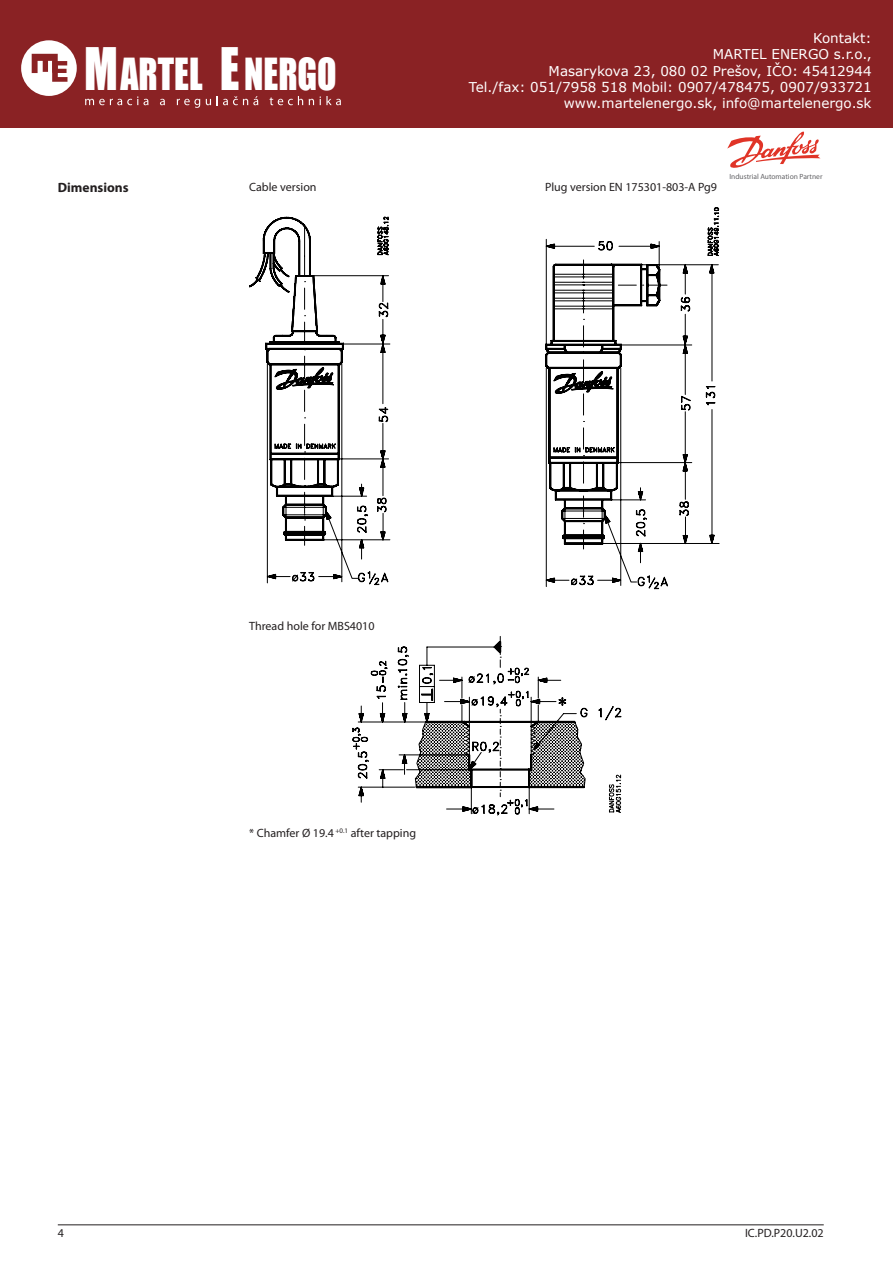
<style>
.page{position:relative;width:893px;height:1263px;background:#fff}
.page>*{position:absolute;margin:0;border:0;box-sizing:border-box;transform-origin:0 0}
.t1{font:40.65px "Impact";color:#fff;scale:.88 1}
.t2{font:13.5px/16.2px "Verdana";color:#fff;text-align:right}
.t3{font:700 13.5px "Myriad Pro";color:#231f20}
.t4{font:12px "Myriad Pro";color:#231f20}
.t5{font:7.5px "Myriad Pro";color:#636366}
.s1{font-size:53.85px}
</style>
<div class="page">
<svg style="left:727px;top:131px;width:93px;height:37px"></svg>
<div style="left:0;top:0;width:893px;height:127px;background:#8a2224"></div>
<svg style="left:85px;top:96px;width:63px;height:9px"></svg>
<svg style="left:160px;top:99px;width:5px;height:6px"></svg>
<svg style="left:177px;top:99px;width:23px;height:9px"></svg>
<svg style="left:206px;top:99px;width:5px;height:6px"></svg>
<svg style="left:217px;top:96px;width:41px;height:9px"></svg>
<svg style="left:270px;top:96px;width:33px;height:9px"></svg>
<svg style="left:309px;top:99px;width:5px;height:6px"></svg>
<svg style="left:320px;top:96px;width:21px;height:9px"></svg>
<div style="left:21px;top:40px;width:56px;height:56px;background:#fff;border-radius:50%"></div>
<svg style="left:32px;top:54px;width:35px;height:28px"></svg>
<hr style="left:58px;top:1224px;width:766px;height:1px;background:#231f20">
<svg style="left:249px;top:217px;width:141px;height:368px"></svg>
<svg style="left:545px;top:207px;width:174px;height:382px"></svg>
<svg style="left:352px;top:636px;width:269px;height:179px"></svg>
<h1 class="t1" style="left:84px;top:43px;width:288px"><span class="s1">M</span>ARTEL <span class="s1">E</span>NERGO</h1>
<p class="t2" style="left:469px;top:30px;width:404px">Kontakt:<br>MARTEL ENERGO s.r.o.,<br>Masarykova 23, 080 02 Prešov, IČO: 45412944<br>Tel./fax: 051/7958 518 Mobil: 0907/478475, 0907/933721 www.martelenergo.sk, info@martelenergo.sk</p>
<p class="t5" style="left:729px;top:172px;width:95px">Industrial Automation Partner</p>
<p class="t3" style="left:58px;top:180px;width:72px">Dimensions</p>
<p class="t4" style="left:249px;top:181px;width:69px">Cable version</p>
<p class="t4" style="left:545px;top:181px;width:173px">Plug version EN 175301-803-A Pg9</p>
<p class="t4" style="left:249px;top:619px;width:127px">Thread hole for MBS4010</p>
<p class="t4" style="left:249px;top:826px;width:168px">* Chamfer Ø 19.4 <sup>+0.1</sup> after tapping</p>
<p class="t4" style="left:58px;top:1226px;width:8px">4</p>
<p class="t4" style="left:745px;top:1226px;width:80px">IC.PD.P20.U2.02</p>
</div>
